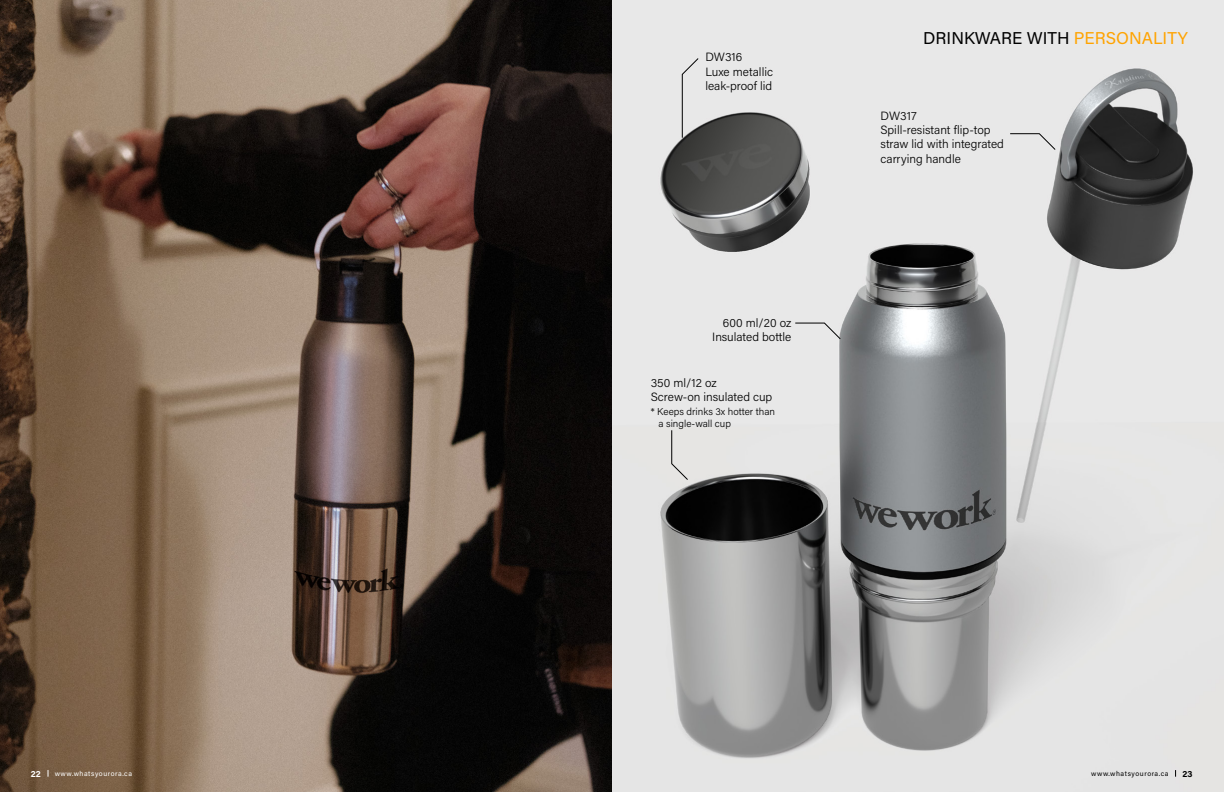
<style>
.page{position:relative;width:1224px;height:792px;background:#fff}
.page>*{position:absolute;margin:0;border:0;box-sizing:border-box;transform-origin:0 0}
.t1{font:17.1px "Acumin Pro";color:#000}
.t2{font:300 12px/14.4px "Acumin Pro";color:#000}
.t3{font:300 10px/12px "Acumin Pro";color:#000}
.t4{font:700 9px "Acumin Pro";color:#fff}
.t5{font:700 9px "Acumin Pro";color:#000}
.t6{font:7px "Acumin Pro";letter-spacing:.075em;color:#fff}
.t7{font:7px "Acumin Pro";letter-spacing:.075em;color:#000}
.s1{color:#ffa300}
</style>
<div class="page">
<img style="left:0;top:0;width:1224px;height:792px">
<svg style="left:681px;top:57px;width:19px;height:82px;background:#cccccb"></svg>
<svg style="left:671px;top:429px;width:18px;height:52px"></svg>
<svg style="left:1009px;top:133px;width:48px;height:18px"></svg>
<svg style="left:794px;top:322px;width:48px;height:18px"></svg>
<p class="t2" style="left:705px;top:50px;width:69px">DW316<br>Luxe metallic leak-proof lid</p>
<p class="t2" style="left:712px;top:315px;width:81px;text-align:right">600 ml/20 oz<br>Insulated bottle</p>
<p class="t2" style="left:651px;top:375px;width:123px">350 ml/12 oz<br>Screw-on insulated cup</p>
<p class="t3" style="left:658px;top:405px;width:118px;text-indent:-8px">* Keeps drinks 3x hotter than a single-wall cup</p>
<h1 class="t1" style="left:923px;top:26px;width:266px">DRINKWARE WITH <span class="s1">PERSONALITY</span></h1>
<p class="t2" style="left:881px;top:108px;width:125px">DW317<br>Spill-resistant flip-top straw lid with integrated carrying handle</p>
<p class="t4" style="left:31px;top:767px;width:12px">22</p>
<p class="t6" style="left:55px;top:769px;width:79px">www.whatsyourora.ca</p>
<p class="t7" style="left:1091px;top:769px;width:79px">www.whatsyourora.ca</p>
<p class="t5" style="left:1182px;top:767px;width:12px">23</p>
</div>
